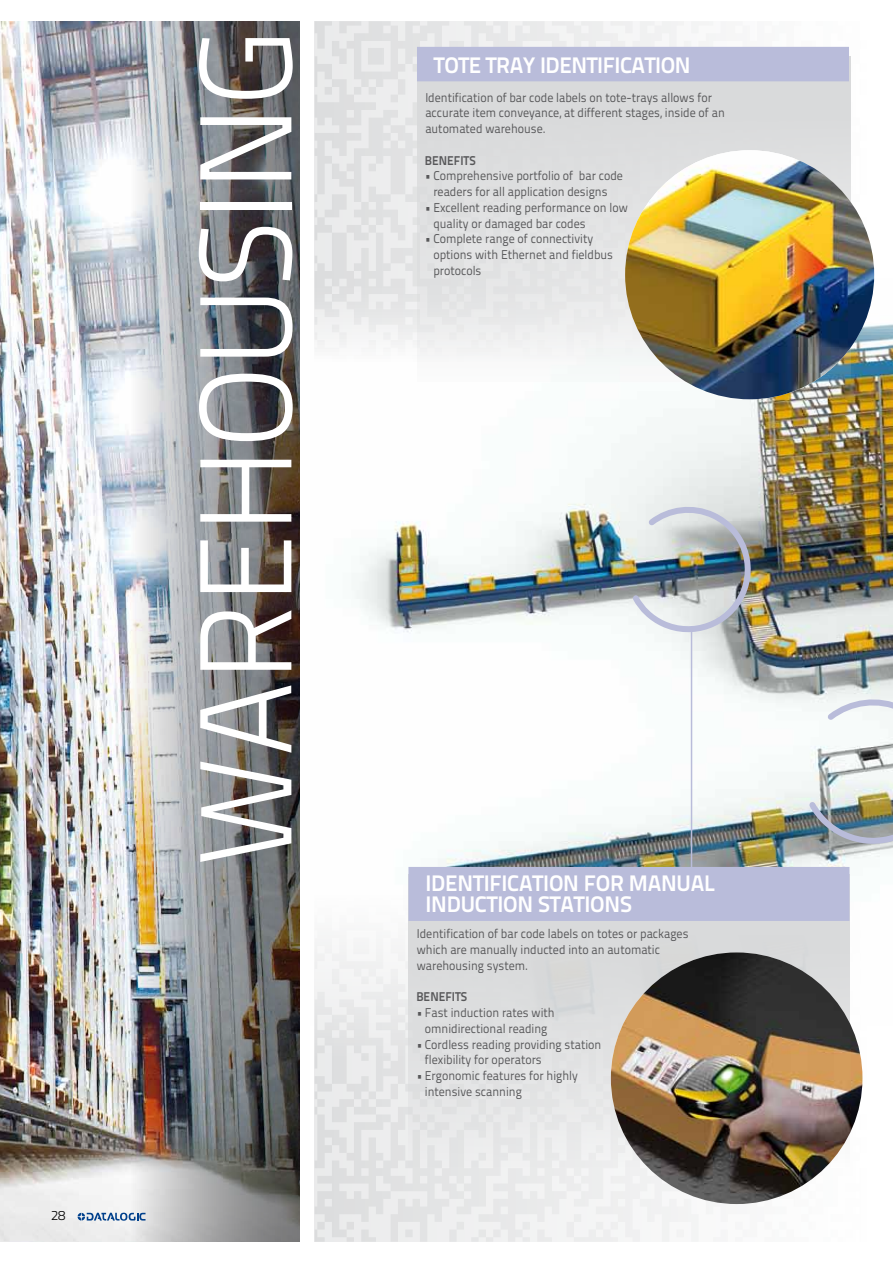
<style>
.page{position:relative;width:893px;height:1263px;background:#fff}
.page>*{position:absolute;margin:0;border:0;box-sizing:border-box;transform-origin:0 0}
.t1{font:300 130.65px "Titillium Text 22 L";color:#fff;scale:.95 1}
.t2{font:700 22.5px/21px "Titillium Text 22 L";letter-spacing:-.01em;color:#fff}
.t3{font:300 13.5px "Titillium Text 22 L";color:#000}
.t4{font:12.75px/15.8px "Titillium Text 22 L";color:#58585a;scale:.94 1}
.t5{font:700 12.75px "Titillium Text 22 L";color:#58585a;scale:.94 1}
</style>
<div class="page">
<img style="left:0;top:21px;width:130px;height:1221px">
<div style="left:315px;top:21px;width:552px;height:1221px;background:linear-gradient(to right,#e3e4e5,#fefefe)"></div>
<svg style="left:633px;top:21px;width:234px;height:176px"></svg>
<img style="left:130px;top:21px;width:170px;height:1221px">
<svg style="left:78px;top:1212px;width:67px;height:9px"></svg>
<img style="left:314px;top:228px;width:579px;height:797px">
<hr style="left:691px;top:629px;width:1px;height:250px;background:#b9bcda">
<img style="left:804px;top:690px;width:89px;height:168px">
<img style="left:628px;top:498px;width:136px;height:147px">
<div style="left:417px;top:56px;width:433px;height:326px;background:linear-gradient(to bottom,#d4d4d5,#eff0f1)"></div>
<div style="left:417px;top:47px;width:432px;height:34px;background:#b9bcda"></div>
<img style="left:625px;top:150px;width:249px;height:249px;border-radius:125px">
<svg style="left:408px;top:874px;width:442px;height:342px;fill:#e0e0e1"></svg>
<div style="left:408px;top:867px;width:441px;height:54px;background:#b9bcda"></div>
<img style="left:611px;top:952px;width:251px;height:252px;border-radius:126px">
<p class="t3" style="left:51px;top:1206px;width:16px">28</p>
<h1 class="t1" style="left:150px;top:867px;width:883px;rotate:-90deg">WAREHOUSING</h1>
<h2 class="t2" style="left:434px;top:53px;width:258px">TOTE TRAY IDENTIFICATION</h2>
<p class="t4" style="left:425px;top:89px;width:320px">Identification of bar code labels on tote-trays allows for accurate item conveyance, at different stages, inside of an automated warehouse.</p>
<p class="t5" style="left:425px;top:150px;width:56px">BENEFITS</p>
<p class="t4" style="left:425px;top:167px;width:212px;text-align:center">• Comprehensive portfolio of bar code readers for all application designs</p>
<p class="t4" style="left:433px;top:199px;width:208px;text-indent:-9px">• Excellent reading performance on low quality or damaged bar codes</p>
<p class="t4" style="left:433px;top:230px;width:193px;text-indent:-9px">• Complete range of connectivity options with Ethernet and fieldbus protocols</p>
<h2 class="t2" style="left:425px;top:871px;width:291px">IDENTIFICATION FOR MANUAL<br>INDUCTION STATIONS</h2>
<p class="t4" style="left:417px;top:925px;width:291px">Identification of bar code labels on totes or packages which are manually inducted into an automatic warehousing system.</p>
<p class="t5" style="left:416px;top:987px;width:56px">BENEFITS</p>
<p class="t4" style="left:416px;top:1004px;width:149px;text-align:center">• Fast induction rates with omnidirectional reading</p>
<p class="t4" style="left:425px;top:1036px;width:189px;text-indent:-9px">• Cordless reading providing station flexibility for operators</p>
<p class="t4" style="left:425px;top:1067px;width:164px;text-indent:-9px">• Ergonomic features for highly intensive scanning</p>
</div>
